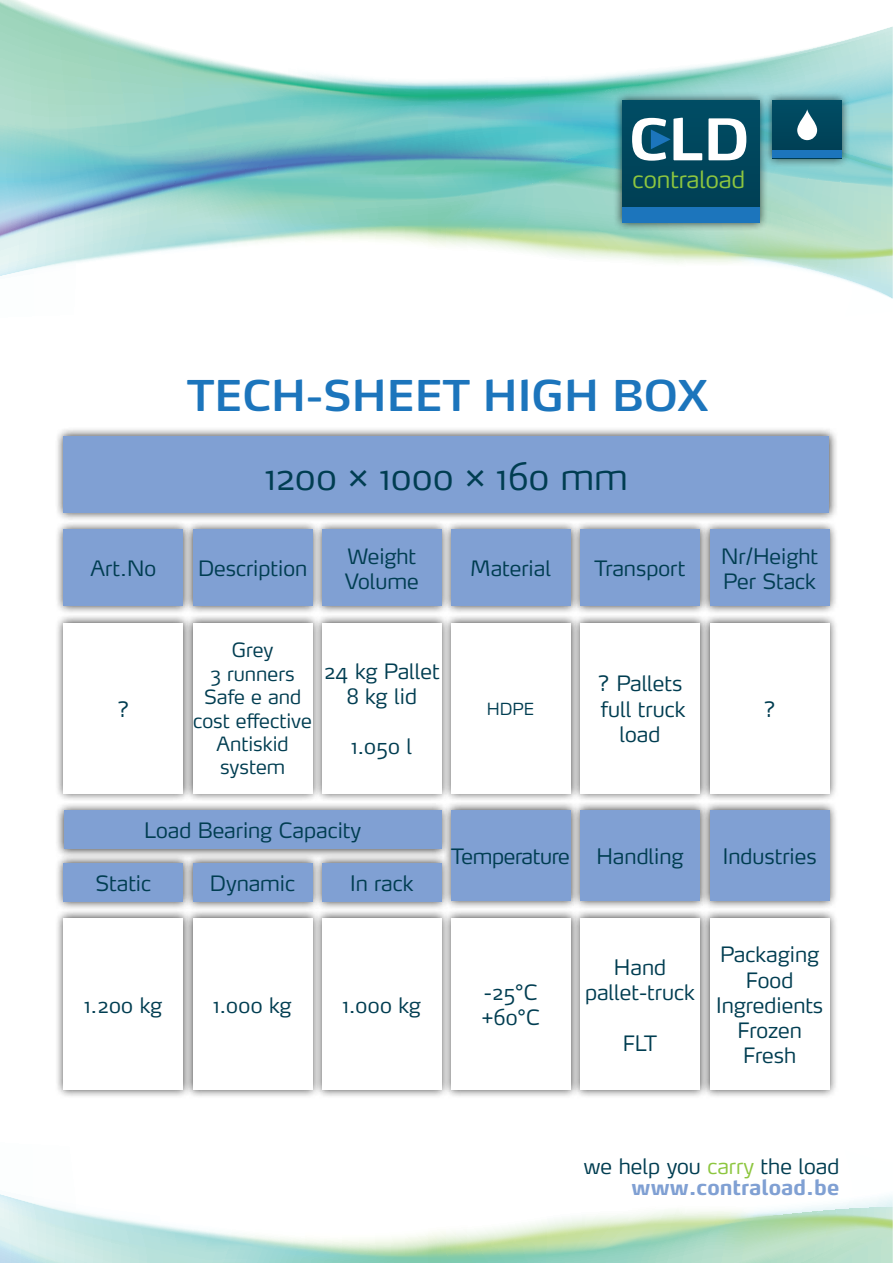
<style>
.page{position:relative;width:893px;height:1263px;background:#fff}
.page>*{position:absolute;margin:0;border:0;box-sizing:border-box;transform-origin:0 0}
.t1{font:700 56.7px "Max";color:#fff}
.t2{font:600 42px "Max";color:#1c75bc}
.t3{font:300 36px "Max";letter-spacing:.02em;color:#003d51}
.t4{font:700 28.8px "Max";color:#fff}
.t5{font:300 23.55px "Max";color:#8dc63f}
.t6{font:300 21px/25.2px "Max";color:#003d51;text-align:center}
.t7{font:700 21px/21px "Max";letter-spacing:.005em;color:#80a0d3;text-align:right}
.t8{font:300 21px "Max";letter-spacing:-.02em;color:#003d51}
.t9{font:300 19.5px/23.4px "Max";color:#003d51;text-align:center}
.t10{font:300 16.5px "Max";color:#003d51}
.s1{font-weight:300;color:#003d51}
.s2{font-weight:300;color:#8dc63f}
</style>
<div class="page">
<svg style="left:0;top:1194px;width:893px;height:69px"></svg>
<svg style="left:0;top:0;width:893px;height:299px"></svg>
<div style="left:55px;top:427px;width:783px;height:94px;background:#000;opacity:.75"></div>
<div style="left:64px;top:436px;width:765px;height:76px;background:#80a0d3"></div>
<div style="left:55px;top:520px;width:137px;height:95px;background:#000;opacity:.75"></div>
<div style="left:64px;top:529px;width:119px;height:77px;background:#80a0d3"></div>
<div style="left:55px;top:853px;width:137px;height:58px;background:#000;opacity:.75"></div>
<div style="left:64px;top:862px;width:119px;height:39px;background:#80a0d3"></div>
<div style="left:55px;top:801px;width:396px;height:58px;background:#000;opacity:.75"></div>
<div style="left:64px;top:810px;width:377px;height:39px;background:#80a0d3"></div>
<div style="left:55px;top:614px;width:137px;height:188px;background:#000;opacity:.75"></div>
<div style="left:64px;top:623px;width:119px;height:170px;background:#fff"></div>
<div style="left:55px;top:909px;width:137px;height:189px;background:#000;opacity:.75"></div>
<div style="left:64px;top:918px;width:119px;height:171px;background:#fff"></div>
<div style="left:184px;top:520px;width:137px;height:95px;background:#000;opacity:.75"></div>
<div style="left:193px;top:529px;width:119px;height:77px;background:#80a0d3"></div>
<div style="left:184px;top:853px;width:137px;height:58px;background:#000;opacity:.75"></div>
<div style="left:193px;top:862px;width:119px;height:39px;background:#80a0d3"></div>
<div style="left:184px;top:614px;width:137px;height:188px;background:#000;opacity:.75"></div>
<div style="left:193px;top:623px;width:119px;height:170px;background:#fff"></div>
<div style="left:184px;top:909px;width:137px;height:189px;background:#000;opacity:.75"></div>
<div style="left:193px;top:918px;width:119px;height:171px;background:#fff"></div>
<div style="left:313px;top:520px;width:137px;height:95px;background:#000;opacity:.75"></div>
<div style="left:322px;top:529px;width:119px;height:77px;background:#80a0d3"></div>
<div style="left:313px;top:853px;width:137px;height:58px;background:#000;opacity:.75"></div>
<div style="left:322px;top:862px;width:119px;height:39px;background:#80a0d3"></div>
<div style="left:313px;top:614px;width:137px;height:188px;background:#000;opacity:.75"></div>
<div style="left:322px;top:623px;width:119px;height:170px;background:#fff"></div>
<div style="left:313px;top:909px;width:137px;height:189px;background:#000;opacity:.75"></div>
<div style="left:322px;top:918px;width:119px;height:171px;background:#fff"></div>
<div style="left:443px;top:520px;width:137px;height:95px;background:#000;opacity:.75"></div>
<div style="left:452px;top:529px;width:119px;height:77px;background:#80a0d3"></div>
<div style="left:443px;top:801px;width:137px;height:109px;background:#000;opacity:.75"></div>
<div style="left:452px;top:810px;width:119px;height:91px;background:#80a0d3"></div>
<div style="left:443px;top:614px;width:137px;height:188px;background:#000;opacity:.75"></div>
<div style="left:452px;top:623px;width:119px;height:170px;background:#fff"></div>
<div style="left:443px;top:909px;width:137px;height:189px;background:#000;opacity:.75"></div>
<div style="left:452px;top:918px;width:119px;height:171px;background:#fff"></div>
<div style="left:572px;top:520px;width:137px;height:95px;background:#000;opacity:.75"></div>
<div style="left:581px;top:529px;width:119px;height:77px;background:#80a0d3"></div>
<div style="left:572px;top:801px;width:137px;height:109px;background:#000;opacity:.75"></div>
<div style="left:581px;top:810px;width:119px;height:91px;background:#80a0d3"></div>
<div style="left:572px;top:614px;width:137px;height:188px;background:#000;opacity:.75"></div>
<div style="left:581px;top:623px;width:119px;height:170px;background:#fff"></div>
<div style="left:572px;top:909px;width:137px;height:189px;background:#000;opacity:.75"></div>
<div style="left:581px;top:918px;width:119px;height:171px;background:#fff"></div>
<div style="left:701px;top:520px;width:137px;height:95px;background:#000;opacity:.75"></div>
<div style="left:710px;top:529px;width:119px;height:77px;background:#80a0d3"></div>
<div style="left:701px;top:801px;width:137px;height:109px;background:#000;opacity:.75"></div>
<div style="left:710px;top:810px;width:119px;height:91px;background:#80a0d3"></div>
<div style="left:701px;top:614px;width:137px;height:188px;background:#000;opacity:.75"></div>
<div style="left:710px;top:623px;width:119px;height:170px;background:#fff"></div>
<div style="left:701px;top:909px;width:137px;height:189px;background:#000;opacity:.75"></div>
<div style="left:710px;top:918px;width:119px;height:171px;background:#fff"></div>
<div style="left:613px;top:92px;width:155px;height:139px;background:#000;opacity:.75"></div>
<div style="left:622px;top:100px;width:137px;height:122px;background:#00465c"></div>
<div style="left:622px;top:207px;width:137px;height:15px;background:#1c75bc"></div>
<svg style="left:651px;top:129px;width:20px;height:20px"></svg>
<div style="left:763px;top:92px;width:88px;height:76px;background:#000;opacity:.75"></div>
<div style="left:772px;top:100px;width:70px;height:58px;background:#00475d"></div>
<div style="left:772px;top:151px;width:70px;height:7px;background:#1c75bc"></div>
<svg style="left:797px;top:109px;width:20px;height:31px"></svg>
<h3 class="t4" style="left:679px;top:102px;width:63px">CLD</h3>
<h1 class="t1" style="left:629px;top:104px;width:122px">CLD</h1>
<p class="t5" style="left:633px;top:164px;width:114px">contraload</p>
<h2 class="t2" style="left:187px;top:369px;width:522px">TECH-SHEET HIGH BOX</h2>
<p class="t6" style="left:90px;top:556px;width:67px">Art.No</p>
<p class="t6" style="left:117px;top:696px;width:14px">?</p>
<h3 class="t3" style="left:265px;top:454px;width:364px">1200 × 1000 × 160 mm</h3>
<p class="t6" style="left:198px;top:556px;width:111px">Description</p>
<p class="t6" style="left:345px;top:543px;width:76px;text-align:left">Weight<br>Volume</p>
<p class="t9" style="left:193px;top:638px;width:121px">Grey<br>3 runners<br>Safe e and cost effective<br>Antiskid system</p>
<p class="t6" style="left:324px;top:658px;width:117px">24 kg Pallet<br>8 kg lid</p>
<p class="t6" style="left:352px;top:734px;width:62px">1.050 l</p>
<p class="t6" style="left:470px;top:556px;width:82px">Material</p>
<p class="t10" style="left:487px;top:698px;width:49px">HDPE</p>
<p class="t6" style="left:595px;top:556px;width:92px">Transport</p>
<p class="t6" style="left:598px;top:671px;width:89px">? Pallets full truck load</p>
<p class="t6" style="left:144px;top:817px;width:218px">Load Bearing Capacity</p>
<p class="t6" style="left:95px;top:870px;width:57px">Static</p>
<p class="t6" style="left:85px;top:992px;width:79px">1.200 kg</p>
<p class="t6" style="left:210px;top:870px;width:87px">Dynamic</p>
<p class="t6" style="left:214px;top:992px;width:80px">1.000 kg</p>
<p class="t6" style="left:350px;top:870px;width:65px">In rack</p>
<p class="t6" style="left:343px;top:992px;width:80px">1.000 kg</p>
<p class="t8" style="left:451px;top:843px;width:120px">Temperature</p>
<p class="t6" style="left:596px;top:844px;width:89px">Handling</p>
<p class="t6" style="left:481px;top:979px;width:60px;text-align:left">-25°C +60°C</p>
<p class="t6" style="left:585px;top:954px;width:111px">Hand pallet-truck</p>
<p class="t6" style="left:623px;top:1030px;width:36px">FLT</p>
<p class="t6" style="left:721px;top:543px;width:98px;text-align:left">Nr/Height<br>Per Stack</p>
<p class="t6" style="left:763px;top:696px;width:14px">?</p>
<p class="t6" style="left:723px;top:844px;width:95px">Industries</p>
<p class="t6" style="left:716px;top:942px;width:108px">Packaging<br>Food<br>Ingredients<br>Frozen<br>Fresh</p>
<p class="t7" style="left:584px;top:1155px;width:257px"><span class="s1">we help you</span> <span class="s2">carry</span> <span class="s1">the load </span>www.contraload.be</p>
</div>
